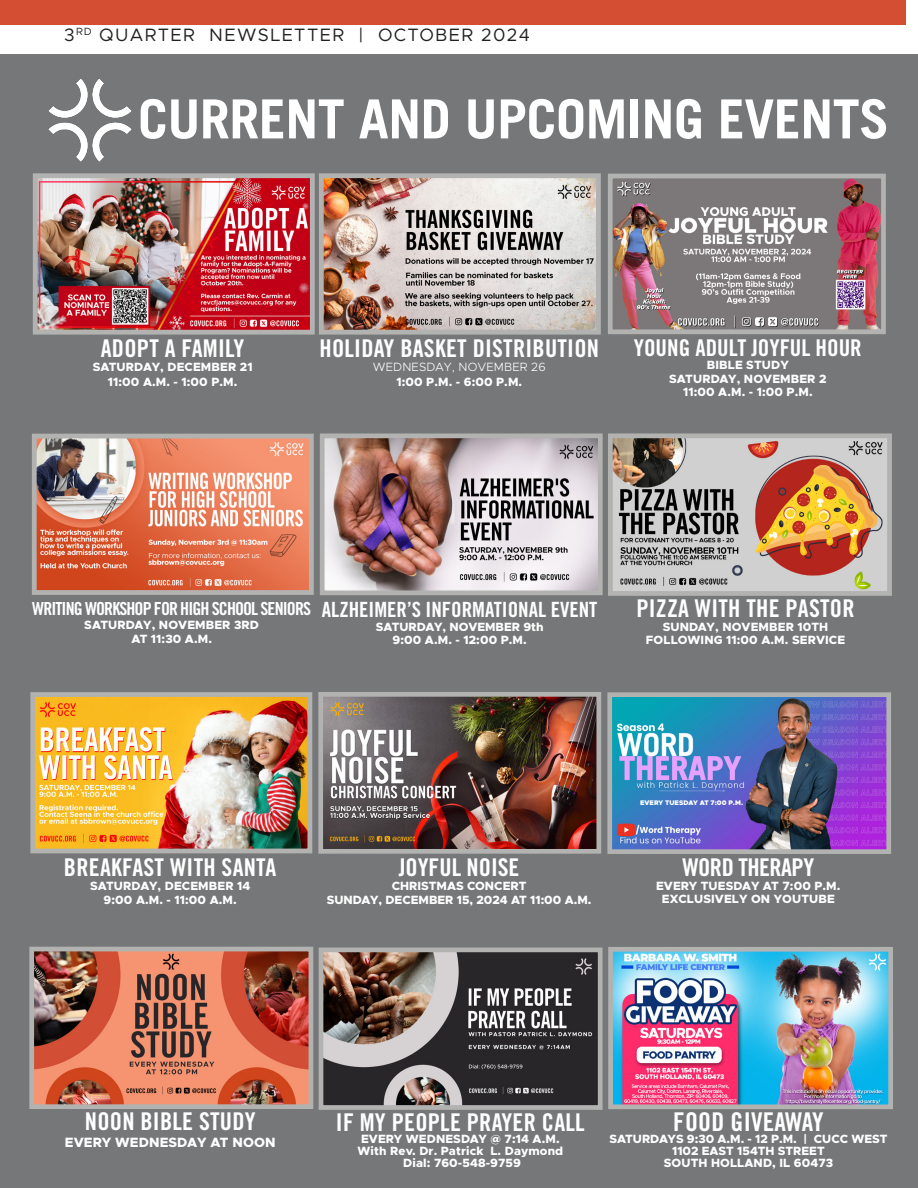
<style>
.page{position:relative;width:918px;height:1188px;background:#fff}
.page>*{position:absolute;margin:0;border:0;box-sizing:border-box;transform-origin:0 0}
.t1{font:700 54px "Trade Gothic LT";letter-spacing:-.01em;color:#fff}
.t2{font:25.8px "Trade Gothic LT Std Bd Cn 20";letter-spacing:.01em;color:#fff}
.t3{font:24.45px "Trade Gothic LT Std Bd Cn 20";letter-spacing:.01em;color:#fff}
.t4{font:24.45px "Trade Gothic LT Std Bd Cn 20";letter-spacing:-.02em;color:#fff}
.t5{font:23.1px "Trade Gothic LT Std Bd Cn 20";color:#fff}
.t6{font:21px "Trade Gothic LT Std Bd Cn 20";color:#fff}
.t7{font:18px "Trade Gothic LT Std Bd Cn 20";letter-spacing:-.05em;color:#fff}
.t8{font:18px "Metropolis";letter-spacing:.075em;color:#231f20}
.t9{font:800 13.5px "Metropolis";letter-spacing:.01em;color:#fff}
.t10{font:800 12px/12px "Metropolis";letter-spacing:.01em;color:#fff;text-align:center}
.t11{font:300 12px "Metropolis";letter-spacing:.01em;color:#fff}
.master_head{font:900 6.75px "Metropolis";letter-spacing:.005em;color:#fff}
</style>
<div class="page">
<div style="left:0;top:0;width:906px;height:25px;background:#d44e33"></div>
<div style="left:0;top:54px;width:918px;height:1134px;background:#767779"></div>
<img style="left:613px;top:698px;width:272px;height:150px">
<div style="left:607px;top:692px;width:284px;height:162px;border:5px solid #b2b2b1"></div>
<img style="left:614px;top:439px;width:272px;height:151px">
<div style="left:608px;top:433px;width:284px;height:163px;border:5px solid #b2b2b1"></div>
<img style="left:325px;top:179px;width:270px;height:150px">
<div style="left:319px;top:173px;width:282px;height:162px;border:5px solid #b2b2b1"></div>
<img style="left:614px;top:953px;width:273px;height:150px">
<div style="left:608px;top:947px;width:285px;height:162px;border:5px solid #b2b2b1"></div>
<img style="left:325px;top:954px;width:272px;height:150px">
<div style="left:319px;top:948px;width:284px;height:162px;border:5px solid #b2b2b1"></div>
<img style="left:35px;top:953px;width:272px;height:150px">
<div style="left:29px;top:947px;width:284px;height:162px;border:5px solid #b2b2b1"></div>
<img style="left:614px;top:180px;width:266px;height:148px">
<div style="left:608px;top:174px;width:278px;height:160px;border:5px solid #b2b2b1"></div>
<img style="left:326px;top:440px;width:271px;height:149px">
<div style="left:320px;top:434px;width:283px;height:161px;border:5px solid #b2b2b1"></div>
<img style="left:48px;top:79px;width:84px;height:83px">
<img style="left:39px;top:179px;width:270px;height:150px">
<div style="left:33px;top:173px;width:282px;height:162px;border:5px solid #b2b2b1"></div>
<img style="left:38px;top:440px;width:270px;height:149px">
<div style="left:32px;top:434px;width:282px;height:161px;border:5px solid #b2b2b1"></div>
<img style="left:324px;top:698px;width:271px;height:150px">
<div style="left:318px;top:692px;width:283px;height:162px;border:5px solid #b2b2b1"></div>
<img style="left:36px;top:698px;width:270px;height:149px">
<div style="left:30px;top:692px;width:282px;height:161px;border:5px solid #b2b2b1"></div>
<h3 class="t8" style="left:64px;top:24px;width:467px">3<sup>RD</sup> QUARTER NEWSLETTER | OCTOBER 2024</h3>
<p class="t1" style="left:138px;top:86px;width:753px">CURRENT AND UPCOMING EVENTS</p>
<p class="t3" style="left:101px;top:333px;width:145px">ADOPT A FAMILY</p>
<p class="t10" style="left:93px;top:361px;width:161px">SATURDAY, DECEMBER 21</p>
<p class="t10" style="left:108px;top:376px;width:131px">11:00 A.M. - 1:00 P.M.</p>
<p class="t3" style="left:320px;top:333px;width:281px">HOLIDAY BASKET DISTRIBUTION</p>
<p class="t11" style="left:373px;top:360px;width:174px">WEDNESDAY, NOVEMBER 26</p>
<p class="t10" style="left:396px;top:375px;width:127px">1:00 P.M. - 6:00 P.M.</p>
<p class="t5" style="left:634px;top:333px;width:229px">YOUNG ADULT JOYFUL HOUR</p>
<p class="t10" style="left:707px;top:359px;width:83px">BIBLE STUDY</p>
<p class="t10" style="left:669px;top:373px;width:159px">SATURDAY, NOVEMBER 2</p>
<p class="t10" style="left:683px;top:386px;width:131px">11:00 A.M. - 1:00 P.M.</p>
<p class="t7" style="left:32px;top:597px;width:280px">WRITING WORKSHOP FOR HIGH SCHOOL SENIORS</p>
<p class="t10" style="left:84px;top:619px;width:176px">SATURDAY, NOVEMBER 3RD</p>
<p class="t10" style="left:131px;top:633px;width:82px">AT 11:30 A.M.</p>
<p class="t6" style="left:322px;top:597px;width:277px">ALZHEIMER’S INFORMATIONAL EVENT</p>
<p class="t10" style="left:376px;top:621px;width:169px">SATURDAY, NOVEMBER 9th</p>
<p class="t10" style="left:393px;top:634px;width:136px">9:00 A.M. - 12:00 P.M.</p>
<p class="t3" style="left:636px;top:593px;width:220px">PIZZA WITH THE PASTOR</p>
<p class="t10" style="left:663px;top:620px;width:167px">SUNDAY, NOVEMBER 10TH</p>
<p class="t10" style="left:646px;top:634px;width:201px">FOLLOWING 11:00 A.M. SERVICE</p>
<p class="t3" style="left:64px;top:852px;width:214px">BREAKFAST WITH SANTA</p>
<p class="t10" style="left:90px;top:880px;width:162px">SATURDAY, DECEMBER 14</p>
<p class="t10" style="left:104px;top:894px;width:135px">9:00 A.M. - 11:00 A.M.</p>
<p class="t3" style="left:399px;top:852px;width:122px">JOYFUL NOISE</p>
<p class="t10" style="left:392px;top:880px;width:136px">CHRISTMAS CONCERT</p>
<p class="t10" style="left:327px;top:894px;width:266px">SUNDAY, DECEMBER 15, 2024 AT 11:00 A.M.</p>
<p class="master_head" style="left:640px;top:798px;width:104px">EVERY TUESDAY AT 7:00 P.M.</p>
<p class="t4" style="left:682px;top:853px;width:133px">WORD THERAPY</p>
<p class="t10" style="left:656px;top:880px;width:186px">EVERY TUESDAY AT 7:00 P.M.</p>
<p class="t10" style="left:662px;top:893px;width:174px">EXCLUSIVELY ON YOUTUBE</p>
<p class="t3" style="left:85px;top:1107px;width:172px">NOON BIBLE STUDY</p>
<p class="t9" style="left:65px;top:1133px;width:212px">EVERY WEDNESDAY AT NOON</p>
<p class="t3" style="left:336px;top:1108px;width:250px">IF MY PEOPLE PRAYER CALL</p>
<p class="t10" style="left:361px;top:1133px;width:200px">EVERY WEDNESDAY @ 7:14 A.M.</p>
<p class="t10" style="left:357px;top:1145px;width:207px">With Rev. Dr. Patrick L. Daymond</p>
<p class="t10" style="left:403px;top:1157px;width:119px">Dial: 760-548-9759</p>
<p class="t2" style="left:673px;top:1106px;width:152px">FOOD GIVEAWAY</p>
<p class="t10" style="left:609px;top:1133px;width:280px">SATURDAYS 9:30 A.M. - 12 P.M. | CUCC WEST<br>1102 EAST 154TH STREET</p>
<p class="t10" style="left:664px;top:1157px;width:171px">SOUTH HOLLAND, IL 60473</p>
</div>
